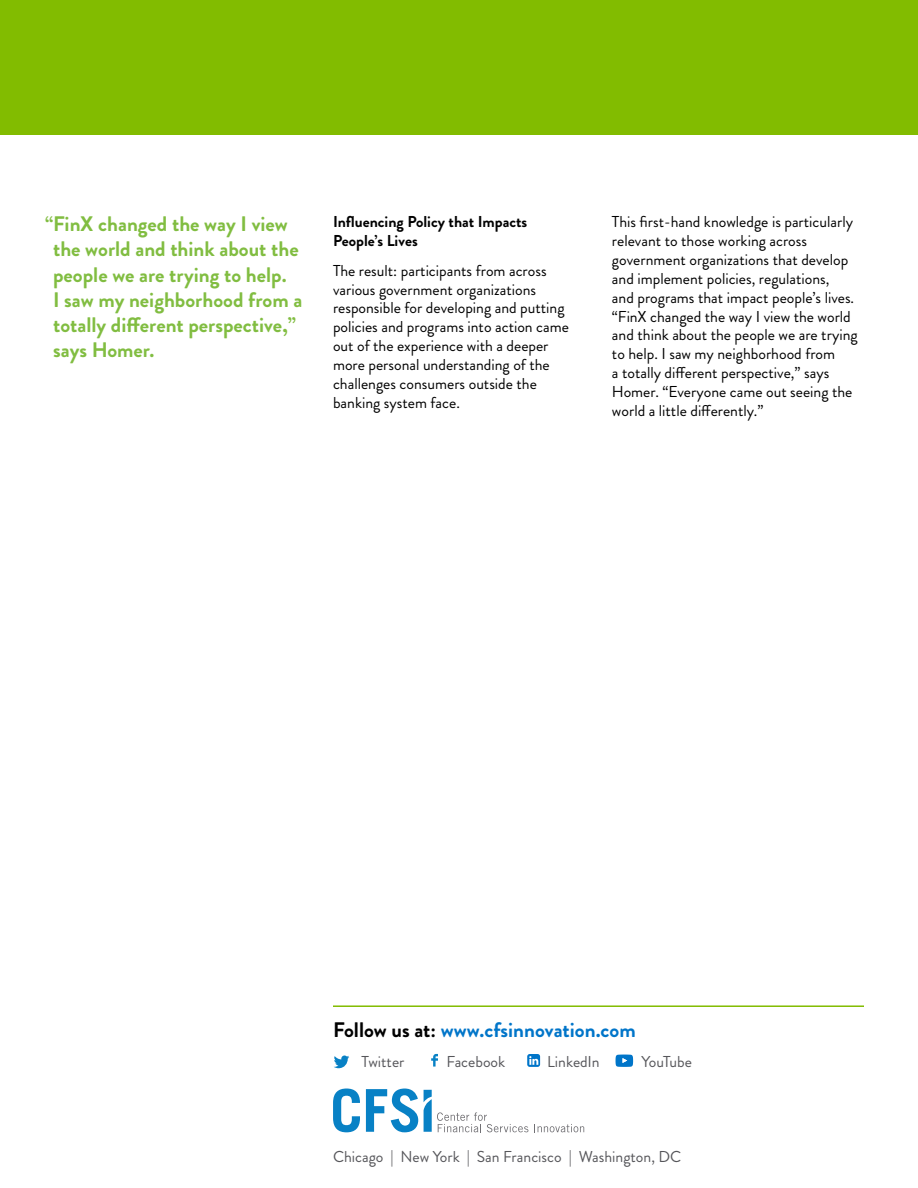
<style>
.page{position:relative;width:918px;height:1188px;background:#fff}
.page>*{position:absolute;margin:0;border:0;box-sizing:border-box;transform-origin:0 0}
.t1{font:700 21px/25.2px "Brandon Grotesque";color:#81bd41}
.t2{font:700 21px "Brandon Grotesque";color:#0075c9}
.t3{font:15.75px/18.9px "Brandon Grotesque";color:#000}
.t4{font:15.75px "Brandon Grotesque";color:#56565a}
.t5{font:700 15.75px/18.9px "Brandon Grotesque";color:#000}
.t6{font:15.75px "Brandon Grotesque";letter-spacing:-.03em;color:#56565a}
.s1{color:#000}
</style>
<div class="page">
<div style="left:0;top:0;width:918px;height:135px;background:#82bc00"></div>
<svg style="left:334px;top:1056px;width:15px;height:12px"></svg>
<svg style="left:431px;top:1054px;width:7px;height:13px"></svg>
<svg style="left:616px;top:1055px;width:17px;height:12px"></svg>
<svg style="left:527px;top:1054px;width:13px;height:13px"></svg>
<svg style="left:333px;top:1089px;width:27px;height:43px"></svg>
<svg style="left:366px;top:1089px;width:52px;height:43px"></svg>
<svg style="left:424px;top:1090px;width:104px;height:42px"></svg>
<svg style="left:534px;top:1124px;width:50px;height:8px"></svg>
<hr style="left:333px;top:1005px;width:531px;height:2px;background:#82bc00">
<h1 class="t1" style="left:53px;top:212px;width:251px;text-indent:-8px">“FinX changed the way I view the world and think about the people we are trying to help.<br>I saw my neighborhood from a totally different perspective,” says Homer.</h1>
<p class="t5" style="left:333px;top:212px;width:196px">Influencing Policy that Impacts<br>People’s Lives</p>
<p class="t3" style="left:333px;top:261px;width:238px">The result: participants from across various government organizations responsible for developing and putting policies and programs into action came out of the experience with a deeper more personal understanding of the challenges consumers outside the banking system face.</p>
<p class="t3" style="left:612px;top:212px;width:247px">This first-hand knowledge is particularly relevant to those working across government organizations that develop and implement policies, regulations,<br>and programs that impact people’s lives. “FinX changed the way I view the world and think about the people we are trying to help. I saw my neighborhood from<br>a totally different perspective,” says Homer. “Everyone came out seeing the world a little differently.”</p>
<h1 class="t2" style="left:333px;top:1015px;width:304px"><span class="s1">Follow us at:</span> www.cfsinnovation.com</h1>
<p class="t4" style="left:362px;top:1051px;width:44px">Twitter</p>
<p class="t4" style="left:446px;top:1051px;width:60px">Facebook</p>
<p class="t4" style="left:547px;top:1051px;width:54px">LinkedIn</p>
<p class="t6" style="left:642px;top:1051px;width:52px">YouTube</p>
<p class="t4" style="left:333px;top:1146px;width:350px">Chicago | New York | San Francisco | Washington, DC</p>
</div>
